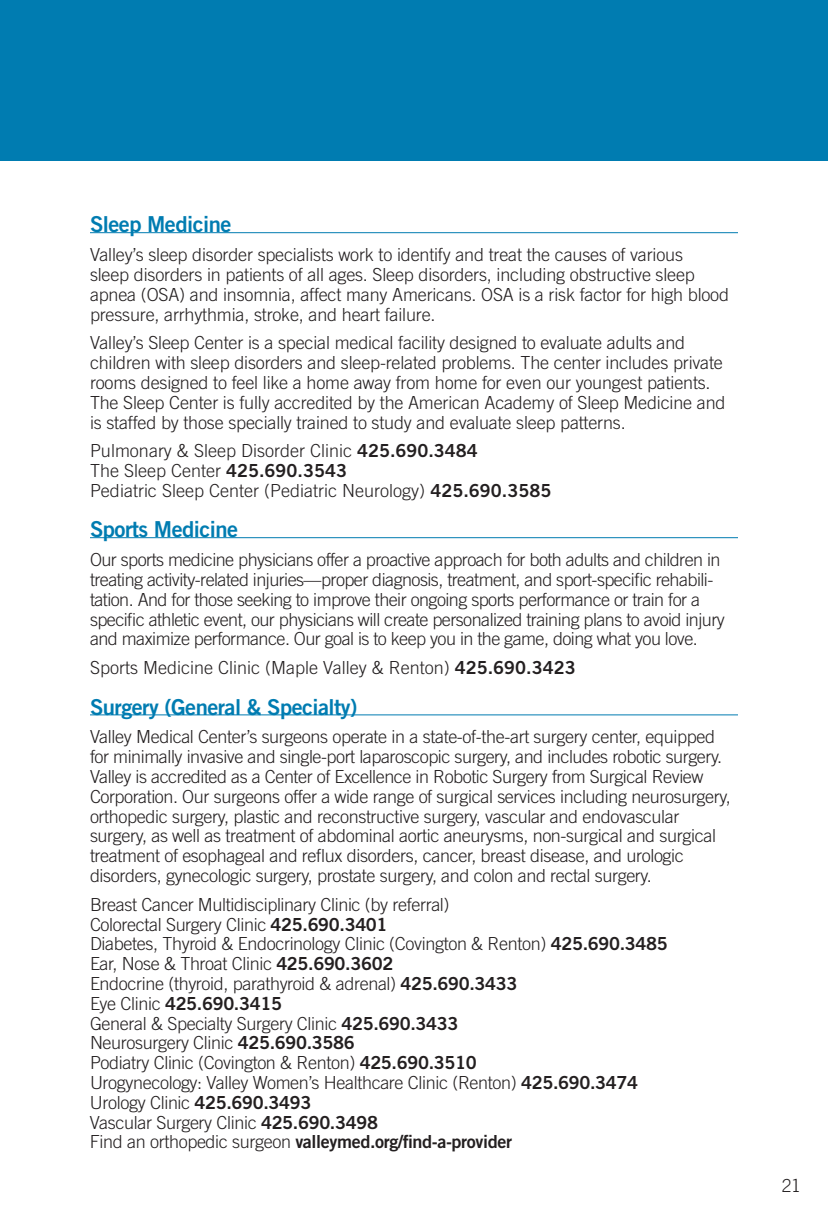
<style>
.page{position:relative;width:828px;height:1224px;background:#fff}
.page>*{position:absolute;margin:0;border:0;box-sizing:border-box;transform-origin:0 0}
.Listing_HEAD_blue{font:22px "Trade Gothic LT Std Bd 2";letter-spacing:-.025em;color:#007cb1}
.Body_Text{font:300 18px/19.8px "Trade Gothic LT Std";letter-spacing:-.02em;color:#231f20}
.Body_Text-2{font:300 18px/19.8px "Trade Gothic LT Std";color:#231f20}
.Listing_Clinicians{font:300 18px "Trade Gothic LT Std";color:#231f20}
.s1{font-family:"Trade Gothic LT Std Bd 2";font-weight:400}
</style>
<div class="page">
<div style="left:0;top:0;width:828px;height:160px;background:#007cb1"></div>
<hr style="left:90px;top:232px;width:648px;height:1px;background:#007cb1">
<hr style="left:90px;top:537px;width:648px;height:1px;background:#007cb1">
<hr style="left:90px;top:715px;width:648px;height:1px;background:#007cb1">
<p class="Listing_HEAD_blue" style="left:90px;top:211px;width:143px">Sleep Medicine</p>
<p class="Body_Text" style="left:90px;top:245px;width:641px">Valley’s sleep disorder specialists work to identify and treat the causes of various<br>sleep disorders in patients of all ages. Sleep disorders, including obstructive sleep apnea (OSA) and insomnia, affect many Americans. OSA is a risk factor for high blood pressure, arrhythmia, stroke, and heart failure.</p>
<p class="Body_Text" style="left:90px;top:333px;width:637px">Valley’s Sleep Center is a special medical facility designed to evaluate adults and children with sleep disorders and sleep-related problems. The center includes private rooms designed to feel like a home away from home for even our youngest patients.<br>The Sleep Center is fully accredited by the American Academy of Sleep Medicine and is staffed by those specially trained to study and evaluate sleep patterns.</p>
<p class="Body_Text-2" style="left:90px;top:441px;width:463px">Pulmonary &amp; Sleep Disorder Clinic <span class="s1">425.690.3484<br></span>The Sleep Center <span class="s1">425.690.3543<br></span>Pediatric Sleep Center (Pediatric Neurology) <span class="s1">425.690.3585</span></p>
<p class="Listing_HEAD_blue" style="left:90px;top:516px;width:150px">Sports Medicine</p>
<p class="Body_Text" style="left:90px;top:550px;width:636px">Our sports medicine physicians offer a proactive approach for both adults and children in treating activity-related injuries—proper diagnosis, treatment, and sport-specific rehabili&shy;tation. And for those seeking to improve their ongoing sports performance or train for a specific athletic event, our physicians will create personalized training plans to avoid injury and maximize performance. Our goal is to keep you in the game, doing what you love.</p>
<p class="Body_Text-2" style="left:90px;top:658px;width:487px">Sports Medicine Clinic (Maple Valley &amp; Renton) <span class="s1">425.690.3423</span></p>
<p class="Listing_HEAD_blue" style="left:90px;top:693px;width:269px">Surgery (General &amp; Specialty)</p>
<p class="Body_Text" style="left:90px;top:727px;width:642px">Valley Medical Center’s surgeons operate in a state-of-the-art surgery center, equipped for minimally invasive and single-port laparoscopic surgery, and includes robotic surgery.<br>Valley is accredited as a Center of Excellence in Robotic Surgery from Surgical Review Corporation. Our surgeons offer a wide range of surgical services including neurosurgery, orthopedic surgery, plastic and reconstructive surgery, vascular and endovascular surgery, as well as treatment of abdominal aortic aneurysms, non-surgical and surgical treatment of esophageal and reflux disorders, cancer, breast disease, and urologic disorders, gynecologic surgery, prostate surgery, and colon and rectal surgery.</p>
<p class="Body_Text" style="left:90px;top:894px;width:579px">Breast Cancer Multidisciplinary Clinic (by referral)<br>Colorectal Surgery Clinic <span class="s1">425.690.3401<br></span>Diabetes, Thyroid &amp; Endocrinology Clinic (Covington &amp; Renton) <span class="s1">425.690.3485<br></span>Ear, Nose &amp; Throat Clinic <span class="s1">425.690.3602<br></span>Endocrine (thyroid, parathyroid &amp; adrenal) <span class="s1">425.690.3433<br></span>Eye Clinic <span class="s1">425.690.3415<br></span>General &amp; Specialty Surgery Clinic <span class="s1">425.690.3433<br></span>Neurosurgery Clinic <span class="s1">425.690.3586<br></span>Podiatry Clinic (Covington &amp; Renton) <span class="s1">425.690.3510<br></span>Urogynecology: Valley Women’s Healthcare Clinic (Renton) <span class="s1">425.690.3474<br></span>Urology Clinic <span class="s1">425.690.3493<br></span>Vascular Surgery Clinic <span class="s1">425.690.3498<br></span>Find an orthopedic surgeon <span class="s1">valleymed.org/find-a-provider</span></p>
<p class="Listing_Clinicians" style="left:782px;top:1175px;width:21px">21</p>
</div>
